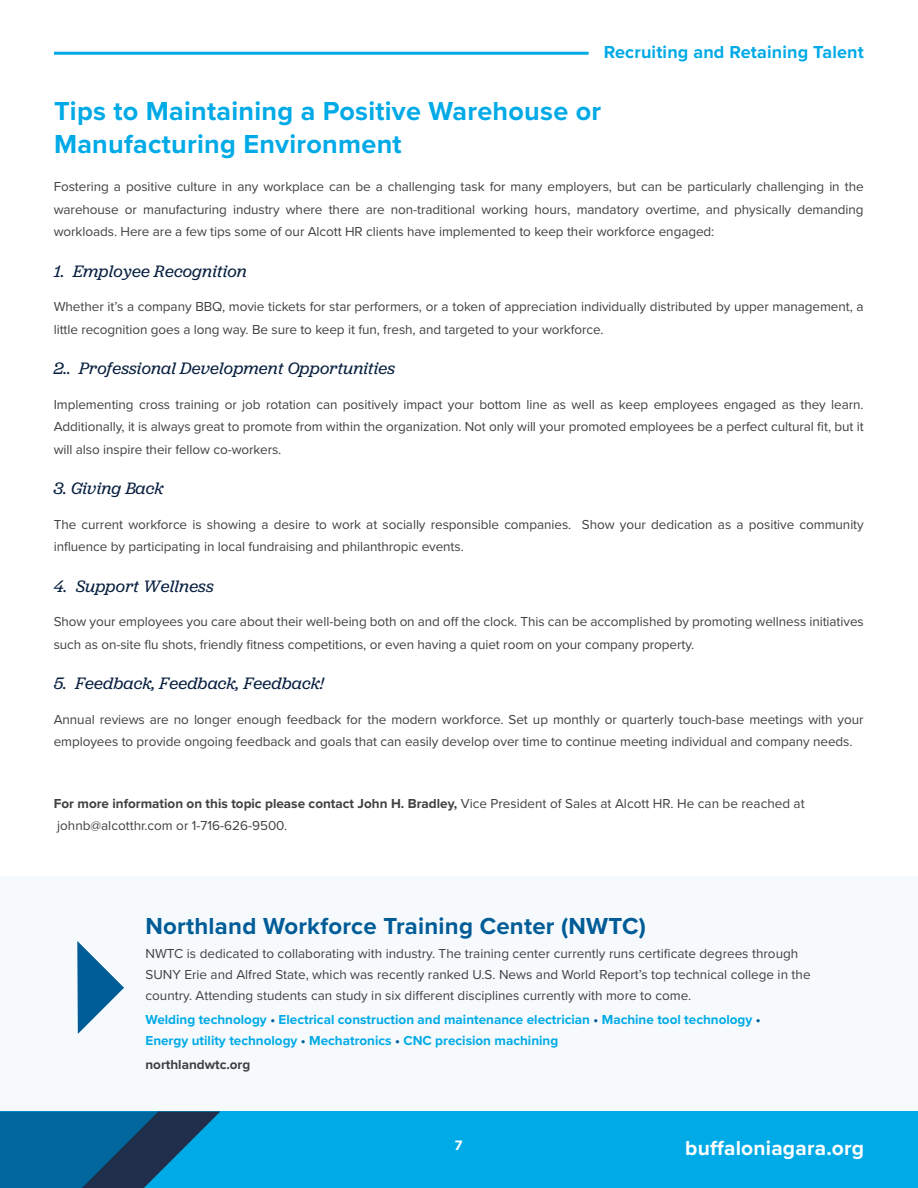
<style>
.page{position:relative;width:918px;height:1188px;background:#fff}
.page>*{position:absolute;margin:0;border:0;box-sizing:border-box;transform-origin:0 0}
.t1{font:700 27px/32.4px "Proxima Nova";letter-spacing:.01em;color:#00aae7}
.t2{font:700 24px "Proxima Nova";letter-spacing:.01em;color:#005c97}
.t3{font:700 21px "Proxima Nova";letter-spacing:.01em;color:#fff}
.t4{font:700 18px "Proxima Nova";letter-spacing:.01em;color:#00aae7}
.t5{font:italic 17.25px "Jubilat";letter-spacing:.01em;color:#081f3f}
.t6{font:13.5px/22.5px "Proxima Nova";letter-spacing:-.005em;color:#414042}
.t7{font:700 13.5px/21px "Proxima Nova";color:#00aae7}
.t8{font:700 13.5px "Proxima Nova";color:#414042}
.t9{font:700 13.5px "Gotham";color:#fff}
.s1{font-weight:700}
.s2{color:#005c97}
</style>
<div class="page">
<div style="left:0;top:876px;width:918px;height:312px;background:#f6fafd"></div>
<div style="left:0;top:1112px;width:918px;height:76px;background:#00aae7"></div>
<svg style="left:0;top:1111px;width:220px;height:77px"></svg>
<hr style="left:54px;top:52px;width:535px;height:3px;background:#00aae7">
<svg style="left:77px;top:941px;width:47px;height:93px"></svg>
<h3 class="t4" style="left:604px;top:42px;width:262px">Recruiting and Retaining Talent</h3>
<h1 class="t1" style="left:54px;top:96px;width:549px">Tips to Maintaining a Positive Warehouse or<br>Manufacturing Environment</h1>
<p class="t6" style="left:54px;top:176px;width:811px;text-align:justify">Fostering a positive culture in any workplace can be a challenging task for many employers, but can be particularly challenging in the warehouse or manufacturing industry where there are non-traditional working hours, mandatory overtime, and physically demanding workloads. Here are a few tips some of our Alcott HR clients have implemented to keep their workforce engaged:</p>
<p class="t5" style="left:54px;top:260px;width:195px">1. Employee Recognition</p>
<p class="t6" style="left:54px;top:296px;width:811px">Whether it’s a company BBQ, movie tickets for star performers, or a token of appreciation individually distributed by upper management, a little recognition goes a long way. Be sure to keep it fun, fresh, and targeted to your workforce.</p>
<p class="t5" style="left:54px;top:358px;width:343px">2.. Professional Development Opportunities</p>
<p class="t6" style="left:54px;top:393px;width:811px;text-align:justify">Implementing cross training or job rotation can positively impact your bottom line as well as keep employees engaged as they learn.<br>Additionally, it is always great to promote from within the organization. Not only will your promoted employees be a perfect cultural fit, but it will also inspire their fellow co-workers.</p>
<p class="t5" style="left:54px;top:478px;width:111px">3. Giving Back</p>
<p class="t6" style="left:54px;top:513px;width:812px">The current workforce is showing a desire to work at socially responsible companies. Show your dedication as a positive community influence by participating in local fundraising and philanthropic events.</p>
<p class="t5" style="left:54px;top:575px;width:161px">4. Support Wellness</p>
<p class="t6" style="left:54px;top:611px;width:812px">Show your employees you care about their well-being both on and off the clock. This can be accomplished by promoting wellness initiatives such as on-site flu shots, friendly fitness competitions, or even having a quiet room on your company property.</p>
<p class="t5" style="left:54px;top:673px;width:271px">5. Feedback, Feedback, Feedback!</p>
<p class="t6" style="left:54px;top:708px;width:811px">Annual reviews are no longer enough feedback for the modern workforce. Set up monthly or quarterly touch-base meetings with your employees to provide ongoing feedback and goals that can easily develop over time to continue meeting individual and company needs.</p>
<p class="t6" style="left:54px;top:792px;width:752px"><span class="s1">For more information on this topic please contact John H. Bradley,</span> Vice President of Sales at Alcott HR. He can be reached at johnb@alcotthr.com or 1-716-626-9500.</p>
<h2 class="t2" style="left:146px;top:911px;width:502px">Northland Workforce Training Center (NWTC)</h2>
<p class="t6" style="left:146px;top:943px;width:667px;line-height:21px">NWTC is dedicated to collaborating with industry. The training center currently runs certificate degrees through<br>SUNY Erie and Alfred State, which was recently ranked U.S. News and World Report’s top technical college in the country. Attending students can study in six different disciplines currently with more to come.</p>
<p class="t7" style="left:146px;top:1009px;width:617px">Welding technology <span class="s2">•</span> Electrical construction and maintenance electrician <span class="s2">•</span> Machine tool technology <span class="s2">•<br></span>Energy utility technology <span class="s2">•</span> Mechatronics <span class="s2">•</span> CNC precision machining</p>
<p class="t8" style="left:146px;top:1056px;width:106px">northlandwtc.org</p>
<p class="t9" style="left:455px;top:1137px;width:10px">7</p>
<h3 class="t3" style="left:685px;top:1136px;width:181px">buffaloniagara.org</h3>
</div>
